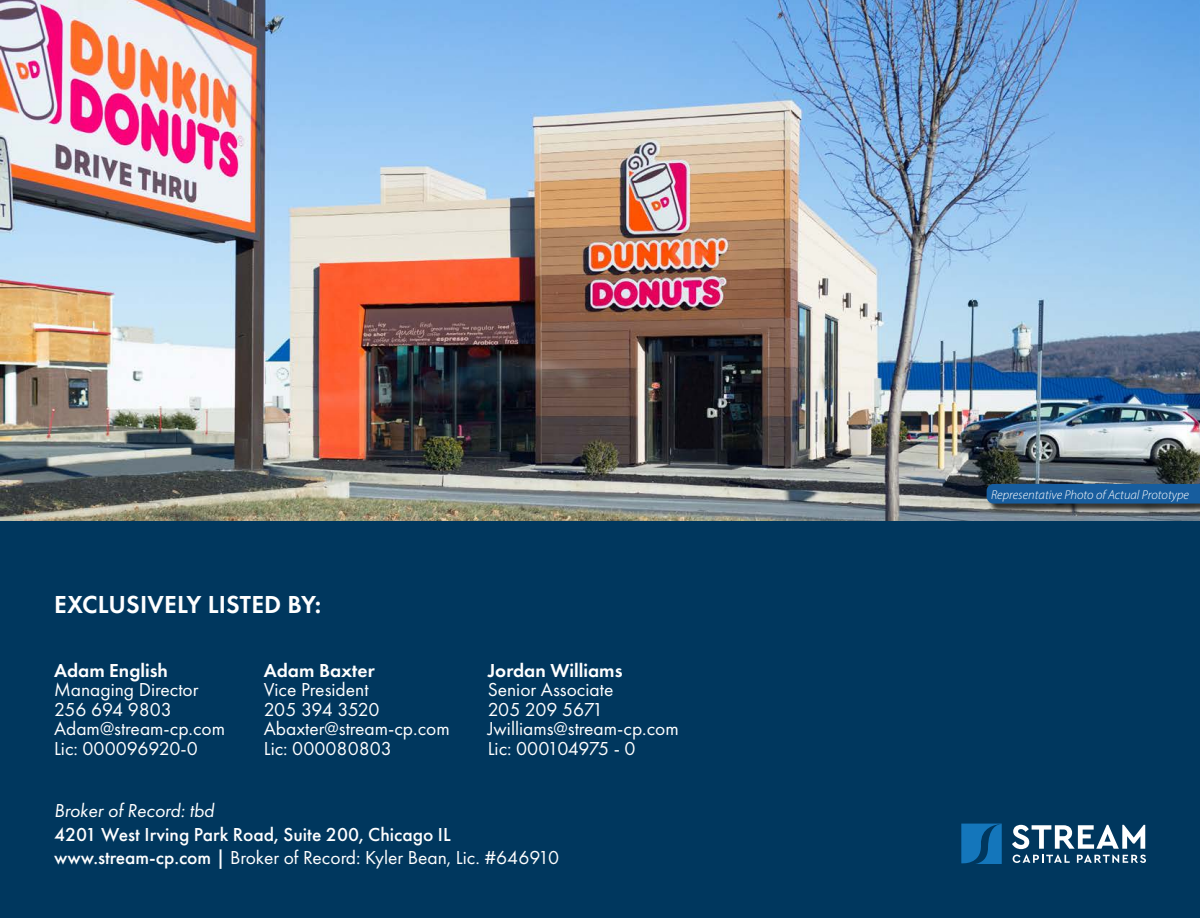
<style>
.page{position:relative;width:1200px;height:918px;background:#fff}
.page>*{position:absolute;margin:0;border:0;box-sizing:border-box;transform-origin:0 0}
.t1{font:600 25.5px "Futura PT";letter-spacing:.01em;color:#fff}
.t2{font:19.5px/19.5px "Futura PT";color:#fff}
.t3{font:500 19.5px/23.4px "Futura PT";color:#fff}
.t4{font:600 19.5px "Futura PT";color:#fff}
.t5{font:italic 19.5px "Futura PT";color:#fff}
.t6{font:italic 300 12.9px "Myriad Pro";color:#fff}
.s1{font-weight:400}
</style>
<div class="page">
<img style="left:0;top:0;width:1200px;height:522px">
<div style="left:0;top:522px;width:1200px;height:396px;background:#00375e"></div>
<svg style="left:961px;top:824px;width:41px;height:40px"></svg>
<svg style="left:1012px;top:825px;width:133px;height:24px"></svg>
<svg style="left:1013px;top:855px;width:57px;height:8px"></svg>
<svg style="left:1077px;top:855px;width:69px;height:8px"></svg>
<div style="left:988px;top:486px;width:212px;height:27px;background:#000;opacity:.75"></div>
<div style="left:987px;top:484px;width:213px;height:20px;background:#175d9e"></div>
<h1 class="t1" style="left:54px;top:589px;width:269px">EXCLUSIVELY LISTED BY:</h1>
<p class="t4" style="left:54px;top:658px;width:116px">Adam English</p>
<p class="t2" style="left:54px;top:680px;width:173px">Managing Director<br>256 694 9803<br>Adam@stream-cp.com<br>Lic: 000096920-0</p>
<p class="t5" style="left:54px;top:799px;width:162px">Broker of Record: tbd</p>
<p class="t4" style="left:264px;top:658px;width:113px">Adam Baxter</p>
<p class="t2" style="left:264px;top:680px;width:188px">Vice President<br>205 394 3520<br>Abaxter@stream-cp.com<br>Lic: 000080803</p>
<p class="t4" style="left:488px;top:658px;width:136px">Jordan Williams</p>
<p class="t2" style="left:488px;top:680px;width:193px">Senior Associate<br>205 209 5671<br>Jwilliams@stream-cp.com<br>Lic: 000104975 - 0</p>
<p class="t3" style="left:54px;top:822px;width:507px">4201 West Irving Park Road, Suite 200, Chicago IL www.stream-cp.com | <span class="s1">Broker of Record: Kyler Bean, Lic. #646910</span></p>
<p class="t6" style="left:991px;top:487px;width:200px">Representative Photo of Actual Prototype</p>
</div>
